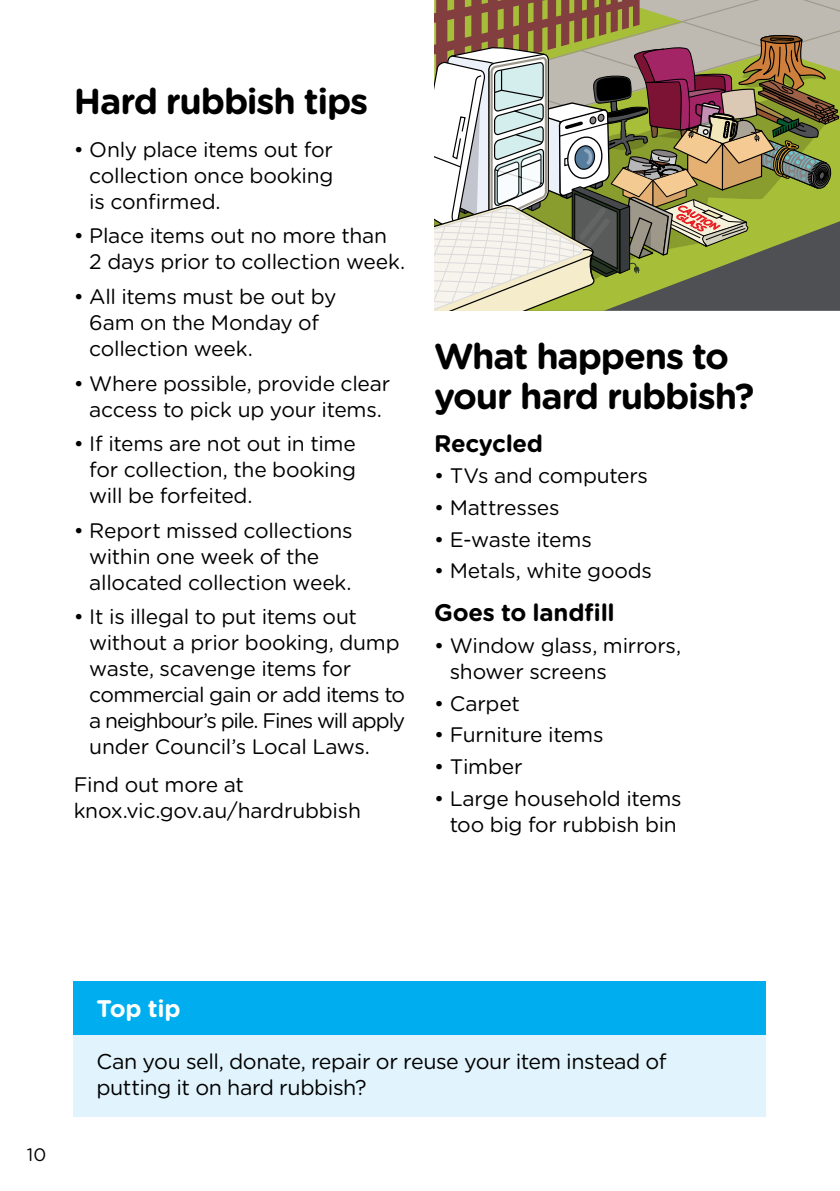
<style>
.page{position:relative;width:840px;height:1191px;background:#fff}
.page>*{position:absolute;margin:0;border:0;box-sizing:border-box;transform-origin:0 0}
._1__Main_heading{font:700 36px/40px "Gotham Rounded";letter-spacing:-.035em;color:#000}
._3__Body{font:700 24px "Gotham Rounded";letter-spacing:-.01em;color:#000}
._2__Sub_heading{font:700 24px "Gotham Rounded";letter-spacing:-.015em;color:#000}
._3__Body-2{font:700 24px "Gotham Rounded";letter-spacing:-.015em;color:#fff}
.Top_tip{font:21.4px/26px "Gotham Rounded";letter-spacing:-.02em;color:#000}
._3__Body-3{font:21px/26px "Gotham Rounded";letter-spacing:-.015em;color:#000}
._2__Sub_heading-2{font:21px/26px "Gotham Rounded";letter-spacing:-.01em;color:#000}
.t1{font:18px "Gotham Rounded";color:#000}
</style>
<div class="page">
<svg style="left:434px;top:0;width:405px;height:311px;background:#a19a7c"></svg>
<div style="left:74px;top:1034px;width:691px;height:83px;background:#e1f4fd"></div>
<div style="left:74px;top:981px;width:691px;height:53px;background:#00aeef"></div>
<p class="_1__Main_heading" style="left:74px;top:80px;width:296px">Hard rubbish tips</p>
<p class="_3__Body-3" style="left:89px;top:135px;width:245px;text-align:justify;text-indent:-16px">• Only place items out for collection once booking is confirmed.</p>
<p class="_3__Body-3" style="left:89px;top:222px;width:317px;text-indent:-16px">• Place items out no more than<br>2 days prior to collection week.</p>
<p class="_3__Body-3" style="left:89px;top:282px;width:248px;text-indent:-16px">• All items must be out by<br>6am on the Monday of collection week.</p>
<p class="_3__Body-3" style="left:74px;top:369px;width:318px;text-align:center">• Where possible, provide clear access to pick up your items.</p>
<p class="_3__Body-3" style="left:89px;top:429px;width:268px;text-align:justify;text-indent:-16px">• If items are not out in time for collection, the booking will be forfeited.</p>
<p class="_3__Body-3" style="left:89px;top:516px;width:265px;text-indent:-16px">• Report missed collections within one week of the allocated collection week.</p>
<p class="_3__Body-3" style="left:89px;top:603px;width:317px;text-indent:-16px">• It is illegal to put items out without a prior booking, dump waste, scavenge items for commercial gain or add items to a neighbour’s pile. Fines will apply under Council’s Local Laws.</p>
<p class="_2__Sub_heading-2" style="left:74px;top:770px;width:288px">Find out more at knox.vic.gov.au/hardrubbish</p>
<p class="_1__Main_heading" style="left:434px;top:334px;width:322px">What happens to your hard rubbish?</p>
<p class="_2__Sub_heading" style="left:434px;top:425px;width:110px">Recycled</p>
<p class="_3__Body-3" style="left:434px;top:462px;width:215px">• TVs and computers</p>
<p class="_3__Body-3" style="left:434px;top:493px;width:127px">• Mattresses</p>
<p class="_3__Body-3" style="left:434px;top:525px;width:159px">• E-waste items</p>
<p class="_3__Body-3" style="left:434px;top:557px;width:219px">• Metals, white goods</p>
<p class="_3__Body" style="left:434px;top:595px;width:182px">Goes to landfill</p>
<p class="_3__Body-3" style="left:449px;top:631px;width:233px;text-indent:-16px">• Window glass, mirrors, shower screens</p>
<p class="_3__Body-3" style="left:434px;top:689px;width:87px">• Carpet</p>
<p class="_3__Body-3" style="left:434px;top:721px;width:171px">• Furniture items</p>
<p class="_3__Body-3" style="left:434px;top:753px;width:90px">• Timber</p>
<p class="_3__Body-3" style="left:434px;top:784px;width:249px;text-align:center">• Large household items too big for rubbish bin</p>
<p class="t1" style="left:27px;top:1142px;width:21px">10</p>
<p class="_3__Body-2" style="left:96px;top:991px;width:86px">Top tip</p>
<p class="Top_tip" style="left:96px;top:1047px;width:571px">Can you sell, donate, repair or reuse your item instead of putting it on hard rubbish?</p>
</div>
